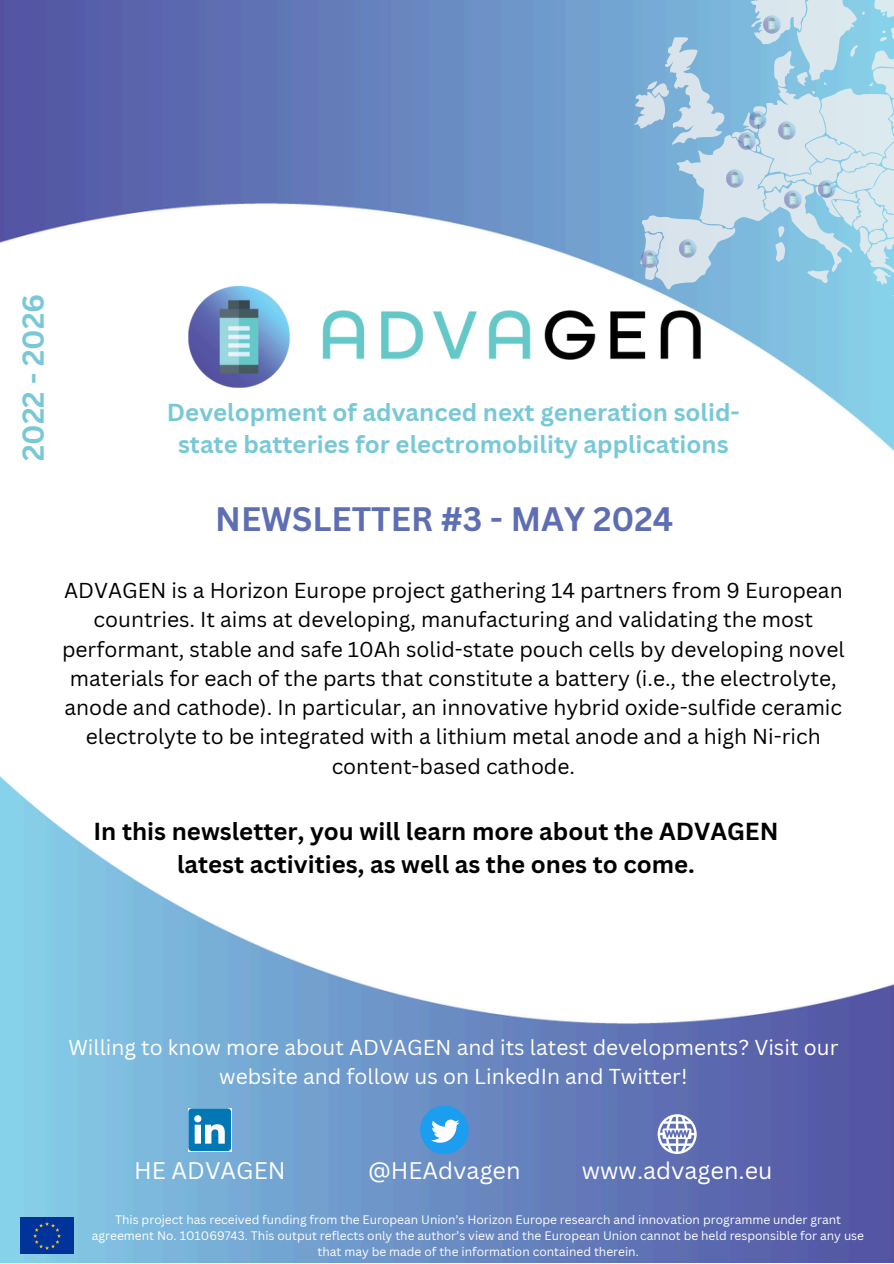
<style>
.page{position:relative;width:894px;height:1264px;background:#fff}
.page>*{position:absolute;margin:0;border:0;box-sizing:border-box;transform-origin:0 0}
.t1{font:700 33px "Canva Sans";color:#5e6eb2}
.t2{font:700 29.4px "Canva Sans";color:#78c8d7}
.t3{font:700 24px/32.7px "Canva Sans";color:#000;text-align:center}
.t4{font:700 24px/32.7px "Canva Sans";color:#78c8d7;text-align:center}
.t5{font:23.4px "Canva Sans";color:#fff}
.t6{font:21px/29.2px "Canva Sans";color:#000;text-align:center}
.t7{font:21px/29.2px "Canva Sans";color:#fff;text-align:center}
.t8{font:12px/15.9px "Canva Sans";color:#fff;text-align:center}
</style>
<div class="page">
<img style="left:0;top:0;width:893px;height:450px">
<img style="left:130px;top:245px;width:628px;height:183px">
<img style="left:0;top:776px;width:893px;height:477px">
<svg style="left:188px;top:1108px;width:43px;height:43px"></svg>
<svg style="left:420px;top:1105px;width:48px;height:49px"></svg>
<svg style="left:657px;top:1114px;width:39px;height:39px"></svg>
<div style="left:20px;top:1217px;width:54px;height:36px;background:#039"></div>
<svg style="left:33px;top:1222px;width:28px;height:27px"></svg>
<svg style="left:633px;top:0;width:260px;height:299px"></svg>
<img style="left:777px;top:120px;width:21px;height:21px">
<img style="left:736px;top:130px;width:21px;height:21px">
<img style="left:724px;top:167px;width:21px;height:21px">
<img style="left:677px;top:237px;width:21px;height:21px">
<img style="left:639px;top:248px;width:21px;height:21px">
<img style="left:782px;top:188px;width:21px;height:22px">
<img style="left:816px;top:178px;width:21px;height:21px">
<img style="left:747px;top:109px;width:21px;height:21px">
<img style="left:761px;top:14px;width:21px;height:21px">
<p class="t2" style="left:12px;top:461px;width:169px;rotate:-90deg">2022 - 2026</p>
<p class="t4" style="left:167px;top:395px;width:574px">Development of advanced next generation solid&shy;state batteries for electromobility applications</p>
<p class="t1" style="left:215px;top:495px;width:459px">NEWSLETTER #3 - MAY 2024</p>
<p class="t6" style="left:62px;top:575px;width:783px">ADVAGEN is a Horizon Europe project gathering 14 partners from 9 European countries. It aims at developing, manufacturing and validating the most performant, stable and safe 10Ah solid-state pouch cells by developing novel materials for each of the parts that constitute a battery (i.e., the electrolyte, anode and cathode). In particular, an innovative hybrid oxide-sulfide ceramic electrolyte to be integrated with a lithium metal anode and a high Ni-rich content-based cathode.</p>
<p class="t3" style="left:93px;top:814px;width:686px">In this newsletter, you will learn more about the ADVAGEN latest activities, as well as the ones to come.</p>
<p class="t7" style="left:68px;top:1032px;width:771px">Willing to know more about ADVAGEN and its latest developments? Visit our website and follow us on LinkedIn and Twitter!</p>
<p class="t5" style="left:134px;top:1153px;width:153px">HE ADVAGEN</p>
<p class="t5" style="left:368px;top:1153px;width:154px">@HEAdvagen</p>
<p class="t5" style="left:581px;top:1153px;width:192px">www.advagen.eu</p>
<p class="t8" style="left:92px;top:1211px;width:773px">This project has received funding from the European Union’s Horizon Europe research and innovation programme under grant agreement No. 101069743. This output reflects only the author’s view and the European Union cannot be held responsible for any use that may be made of the information contained therein.</p>
</div>
